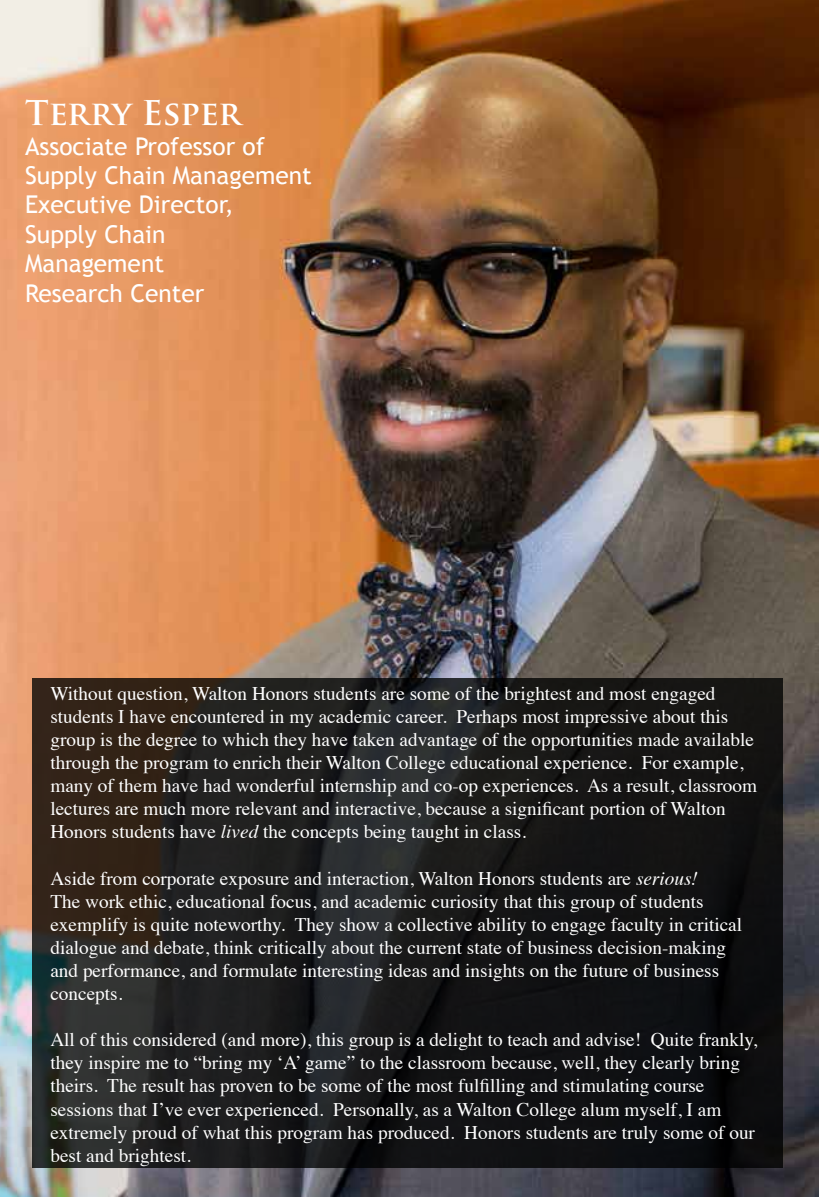
<style>
.page{position:relative;width:819px;height:1197px;background:#fff}
.page>*{position:absolute;margin:0;border:0;box-sizing:border-box;transform-origin:0 0}
.t1{font:700 33.25px "Trajan Pro";letter-spacing:-.01em;color:#fff}
.t2{font:24.5px/29.4px "Trebuchet MS";color:#fff}
.t3{font:19.25px/23.1px "Times";color:#fff}
.s1{font-style:italic}
</style>
<div class="page">
<img style="left:0;top:0;width:818px;height:1197px">
<svg style="left:32px;top:678px;width:751px;height:489px;background:#1c1b1a"></svg>
<h1 class="t1" style="left:25px;top:92px;width:218px">Terry Esper</h1>
<p class="t2" style="left:25px;top:131px;width:288px">Associate Professor of<br>Supply Chain Management<br>Executive Director,<br>Supply Chain<br>Management<br>Research Center</p>
<p class="t3" style="left:50px;top:680px;width:708px">Without question, Walton Honors students are some of the brightest and most engaged students I have encountered in my academic career. Perhaps most impressive about this group is the degree to which they have taken advantage of the opportunities made available through the program to enrich their Walton College educational experience. For example, many of them have had wonderful internship and co-op experiences. As a result, classroom lectures are much more relevant and interactive, because a significant portion of Walton Honors students have <span class="s1">lived</span> the concepts being taught in class.</p>
<p class="t3" style="left:50px;top:865px;width:693px">Aside from corporate exposure and interaction, Walton Honors students are <span class="s1">serious!<br></span>The work ethic, educational focus, and academic curiosity that this group of students exemplify is quite noteworthy. They show a collective ability to engage faculty in critical dialogue and debate, think critically about the current state of business decision-making and performance, and formulate interesting ideas and insights on the future of business concepts.</p>
<p class="t3" style="left:50px;top:1027px;width:709px">All of this considered (and more), this group is a delight to teach and advise! Quite frankly, they inspire me to “bring my ‘A’ game” to the classroom because, well, they clearly bring theirs. The result has proven to be some of the most fulfilling and stimulating course sessions that I’ve ever experienced. Personally, as a Walton College alum myself, I am extremely proud of what this program has produced. Honors students are truly some of our best and brightest.</p>
</div>
